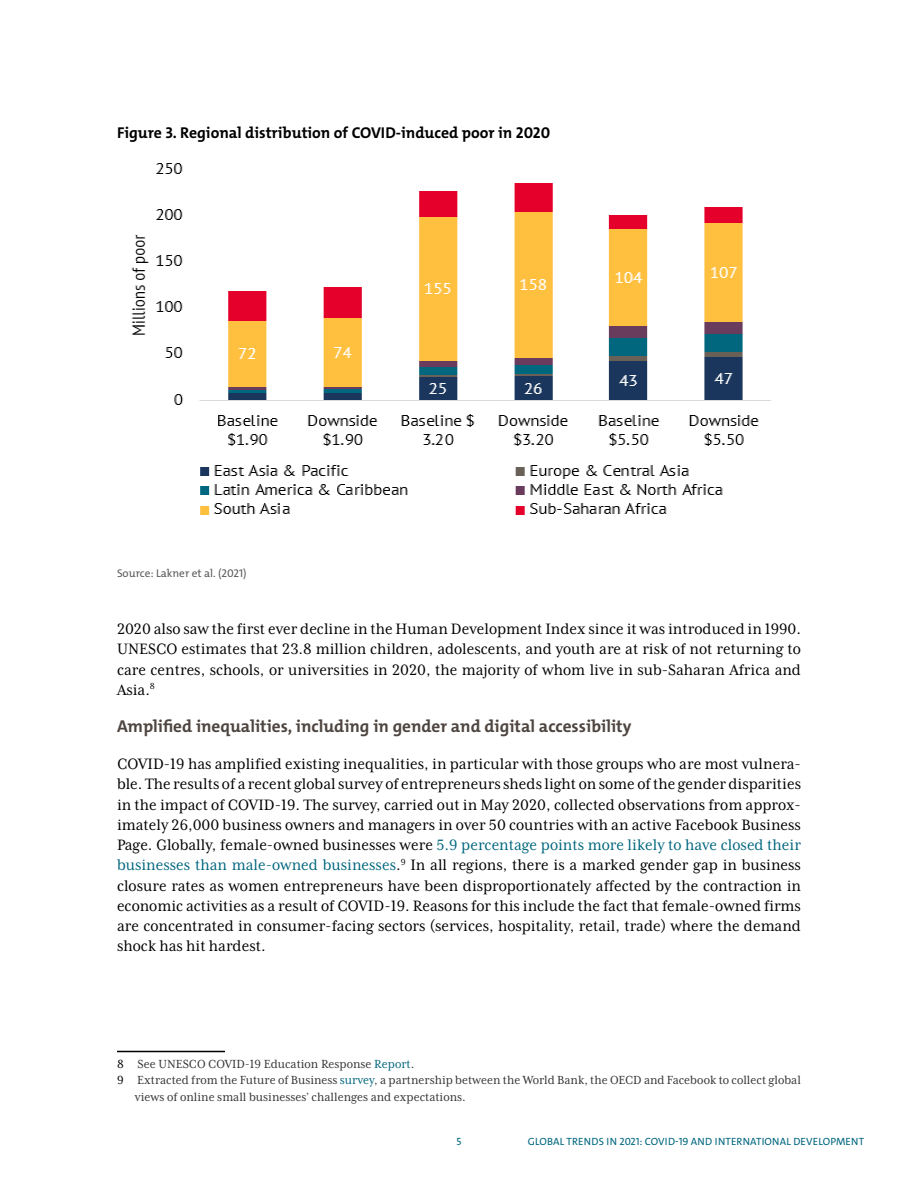
<style>
.page{position:relative;width:918px;height:1188px;background:#fff}
.page>*{position:absolute;margin:0;border:0;box-sizing:border-box;transform-origin:0 0}
.t1{font:17.25px/20.2px "Mrs Eaves XL Serif Nar OT";color:#000;text-align:justify}
.t2{font:700 17.25px "The Mix C4 s";color:#4e4540}
.t3{font:700 15.75px "The Mix C4 s";color:#000}
.t4{font:13.5px "Mrs Eaves XL Serif Nar OT";color:#333}
.t5{font:11.25px "The Mix C4 s";color:#5a5b5d}
.t6{font:10.5px "The Mix C4 s";letter-spacing:.02em;color:#00667d}
.s1{color:#00667d}
.s2{color:#000}
</style>
<div class="page">
<hr style="left:117px;top:1051px;width:108px;height:1px;background:#000">
<img style="left:131px;top:163px;width:641px;height:352px">
<p class="t3" style="left:117px;top:122px;width:435px">Figure 3. Regional distribution of COVID-induced poor in 2020</p>
<p class="t5" style="left:117px;top:566px;width:131px">Source: Lakner et al. (2021)</p>
<p class="t1" style="left:117px;top:619px;width:686px">2020 also saw the first ever decline in the Human Development Index since it was introduced in 1990.<br>UNESCO estimates that 23.8 million children, adolescents, and youth are at risk of not returning to care centres, schools, or universities in 2020, the majority of whom live in sub-Saharan Africa and Asia.<sup>8</sup></p>
<p class="t2" style="left:117px;top:715px;width:516px">Amplified inequalities, including in gender and digital accessibility</p>
<p class="t1" style="left:117px;top:754px;width:686px">COVID-19 has amplified existing inequalities, in particular with those groups who are most vulnera&shy;ble. The results of a recent global survey of entrepreneurs sheds light on some of the gender disparities in the impact of COVID-19. The survey, carried out in May 2020, collected observations from approx&shy;imately 26,000 business owners and managers in over 50 countries with an active Facebook Business Page. Globally, female-owned businesses were <span class="s1">5.9 percentage points more likely to have closed their businesses than male-owned businesses</span>.<sup>9</sup> In all regions, there is a marked gender gap in business closure rates as women entrepreneurs have been disproportionately affected by the contraction in economic activities as a result of COVID-19. Reasons for this include the fact that female-owned firms are concentrated in consumer-facing sectors (services, hospitality, retail, trade) where the demand shock has hit hardest.</p>
<p class="t4" style="left:117px;top:1057px;width:299px"><span class="s2">8</span> See UNESCO COVID-19 Education Response <span class="s1">Report</span>.</p>
<p class="t4" style="left:117px;top:1074px;width:685px"><span class="s2">9</span> Extracted from the Future of Business <span class="s1">survey</span>, a partnership between the World Bank, the OECD and Facebook to collect global</p>
<p class="t4" style="left:135px;top:1090px;width:332px">views of online small businesses’ challenges and expectations.</p>
<p class="t6" style="left:457px;top:1134px;width:6px">5</p>
<p class="t6" style="left:528px;top:1134px;width:338px">GLOBAL TRENDS IN 2021: COVID-19 AND INTERNATIONAL DEVELOPMENT</p>
</div>
